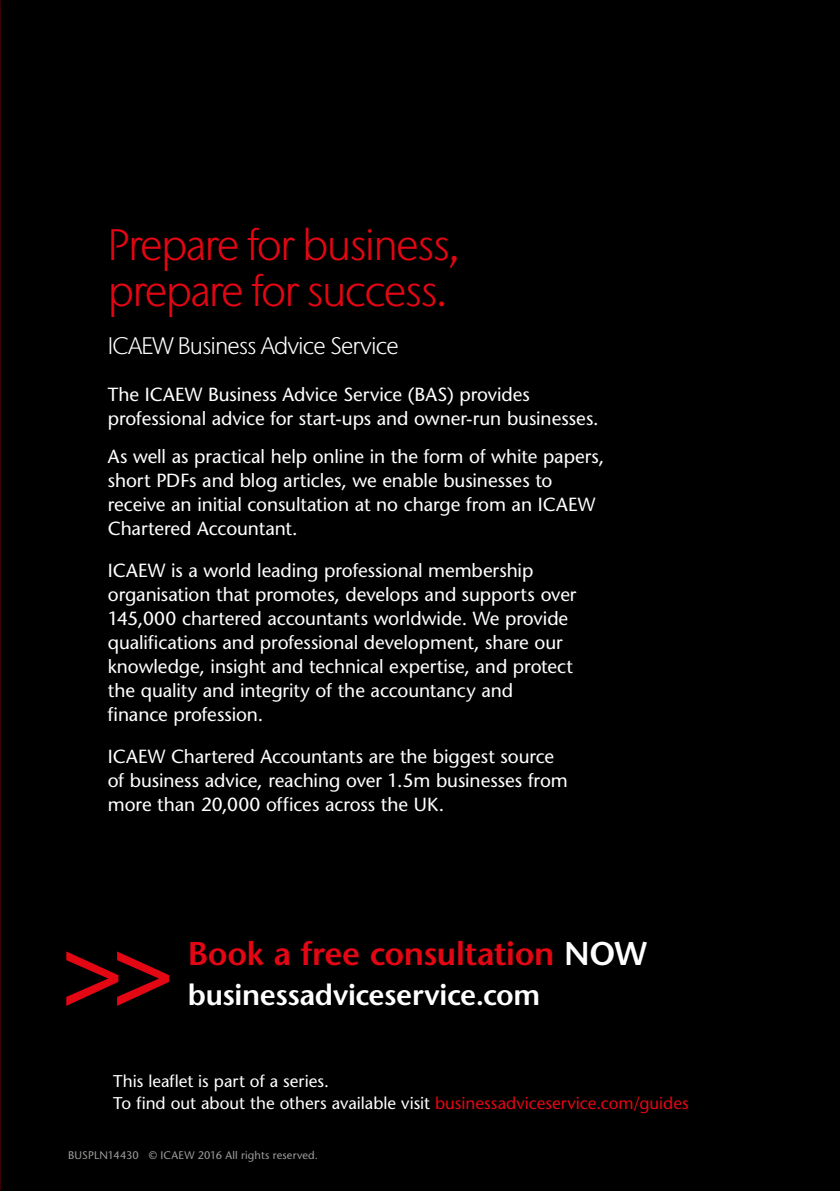
<style>
.page{position:relative;width:840px;height:1191px;background:#fff}
.page>*{position:absolute;margin:0;border:0;box-sizing:border-box;transform-origin:0 0}
.t1{font:300 153px "Stone Sans IIITC Std";color:#e30613}
.t2{font:300 44px/45.6px "Stone Sans IIITC Std";letter-spacing:-.04em;color:#e30613}
.t3{font:600 32.8px "Stone Sans Std";letter-spacing:-.01em;color:#e30613}
.t4{font:600 29.2px "Stone Sans Std";letter-spacing:-.015em;color:#fff}
.t5{font:300 24px "Stone Sans IIITC Std";letter-spacing:-.04em;color:#fff}
.t6{font:500 19px/24px "Stone Sans Std";letter-spacing:-.005em;color:#fff}
.t7{font:500 17px/22px "Stone Sans Std";color:#fff}
.t8{font:500 11px "Stone Sans Std";letter-spacing:.01em;color:#9d9d9c}
.s1{color:#fff}
.s2{color:#e30613}
</style>
<div class="page">
<hr style="left:839px;top:0;width:1px;height:1191px;background:#000">
<div style="left:0;top:0;width:839px;height:1191px;background:#000"></div>
<h2 class="t2" style="left:108px;top:222px;width:353px">Prepare for business, prepare for success.</h2>
<p class="t5" style="left:108px;top:331px;width:292px">ICAEW Business Advice Service</p>
<p class="t6" style="left:108px;top:382px;width:492px">The ICAEW Business Advice Service (BAS) provides professional advice for start-ups and owner-run businesses.</p>
<p class="t6" style="left:108px;top:444px;width:497px">As well as practical help online in the form of white papers, short PDFs and blog articles, we enable businesses to receive an initial consultation at no charge from an ICAEW Chartered Accountant.</p>
<p class="t6" style="left:108px;top:558px;width:470px">ICAEW is a world leading professional membership organisation that promotes, develops and supports over 145,000 chartered accountants worldwide. We provide qualifications and professional development, share our knowledge, insight and technical expertise, and protect the quality and integrity of the accountancy and finance profession.</p>
<p class="t6" style="left:108px;top:744px;width:461px">ICAEW Chartered Accountants are the biggest source of business advice, reaching over 1.5m businesses from more than 20,000 offices across the UK.</p>
<h1 class="t1" style="left:50px;top:872px;width:136px">&gt;&gt;</h1>
<h3 class="t3" style="left:188px;top:934px;width:461px">Book a free consultation <span class="s1">NOW</span></h3>
<h3 class="t4" style="left:188px;top:977px;width:354px">businessadviceservice.com</h3>
<p class="t7" style="left:113px;top:1069px;width:576px">This leaflet is part of a series.<br>To find out about the others available visit <span class="s2">businessadviceservice.com/guides</span></p>
<p class="t8" style="left:68px;top:1148px;width:251px">BUSPLN14430 © ICAEW 2016 All rights reserved.</p>
</div>
